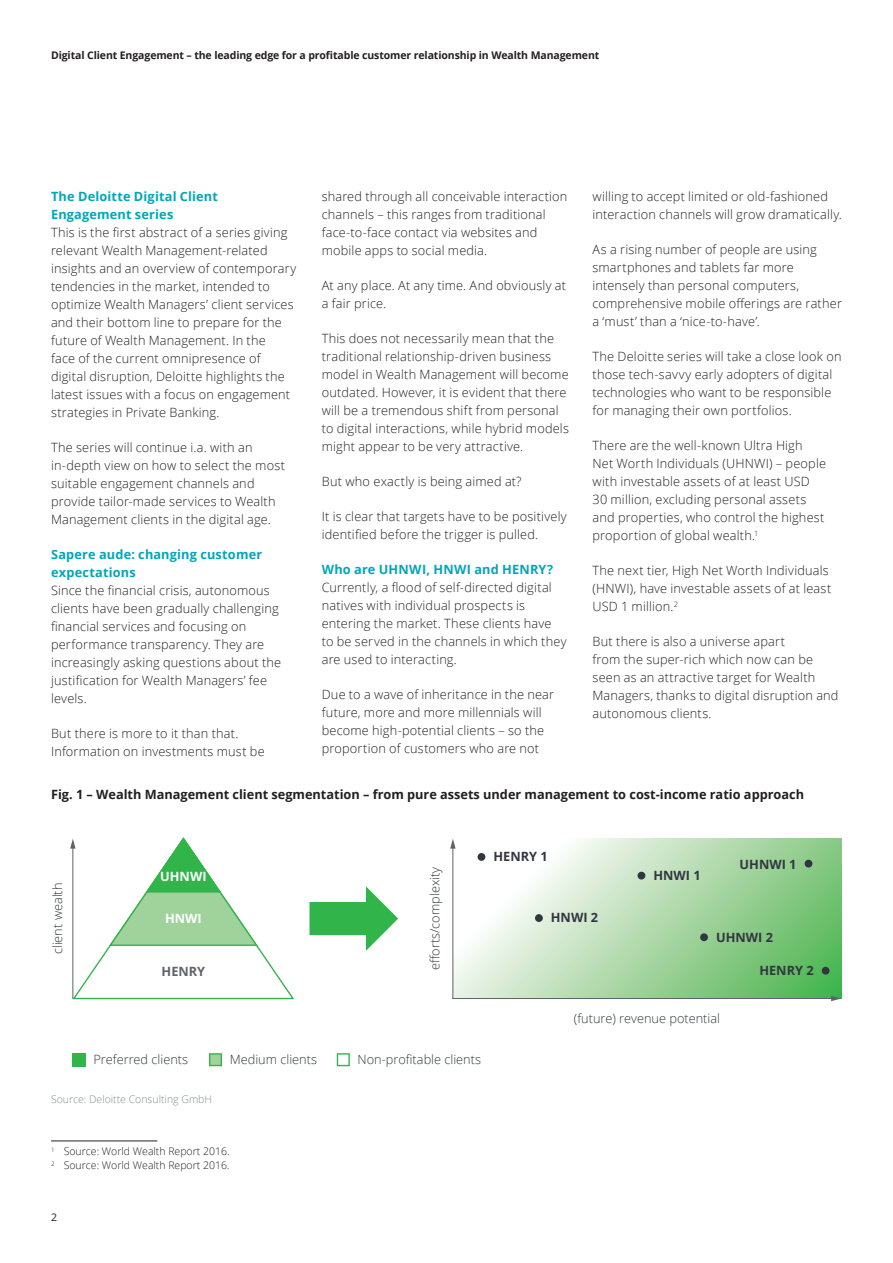
<style>
.page{position:relative;width:893px;height:1263px;background:#fff}
.page>*{position:absolute;margin:0;border:0;box-sizing:border-box;transform-origin:0 0}
.t1{font:300 12.75px/18px "Open Sans";letter-spacing:.015em;color:#231f20}
.t2{font:700 12.75px/18px "Open Sans";letter-spacing:.015em;color:#00a6b9}
.t3{font:300 12.75px "Open Sans";color:#323640}
.t4{font:700 12.75px "Open Sans";color:#231f20}
.t5{font:700 12.75px "Open Sans";color:#323640}
.t6{font:700 12.75px "Open Sans";color:#fff}
.t7{font:700 12.75px "Open Sans";color:#5f6369}
.t8{font:700 10.5px "Open Sans";letter-spacing:-.01em;color:#231f20}
.t9{font:300 10.5px/14.2px "Open Sans";color:#231f20}
.t10{font:300 10.5px "Open Sans";color:#868a8e}
.t11{font:10.5px "Open Sans";color:#231f20}
</style>
<div class="page">
<hr style="left:51px;top:1140px;width:106px;height:1px;background:#231f20">
<svg style="left:453px;top:839px;width:388px;height:159px"></svg>
<svg style="left:70px;top:837px;width:224px;height:163px"></svg>
<hr style="left:452px;top:847px;width:1px;height:151px;background:#5f6369">
<svg style="left:450px;top:839px;width:6px;height:10px"></svg>
<div style="left:309px;top:902px;width:61px;height:33px;background:#31b44a"></div>
<svg style="left:366px;top:886px;width:32px;height:65px"></svg>
<hr style="left:453px;top:998px;width:380px;height:1px;background:#5f6369">
<svg style="left:831px;top:996px;width:10px;height:5px"></svg>
<div style="left:73px;top:1053px;width:13px;height:13px;background:#31b44a"></div>
<svg style="left:209px;top:1053px;width:13px;height:13px"></svg>
<svg style="left:337px;top:1053px;width:13px;height:13px"></svg>
<div style="left:478px;top:853px;width:7px;height:8px;background:#323640;border-radius:50%"></div>
<div style="left:535px;top:914px;width:8px;height:8px;background:#323640;border-radius:50%"></div>
<div style="left:638px;top:872px;width:7px;height:7px;background:#323640;border-radius:50%"></div>
<div style="left:805px;top:860px;width:7px;height:7px;background:#323640;border-radius:50%"></div>
<div style="left:700px;top:933px;width:8px;height:8px;background:#323640;border-radius:50%"></div>
<div style="left:822px;top:967px;width:7px;height:8px;background:#323640;border-radius:50%"></div>
<p class="t8" style="left:51px;top:48px;width:550px">Digital Client Engagement – the leading edge for a profitable customer relationship in Wealth Management</p>
<p class="t2" style="left:51px;top:187px;width:168px">The Deloitte Digital Client<br>Engagement series</p>
<p class="t1" style="left:51px;top:223px;width:247px">This is the first abstract of a series giving relevant Wealth Management-related insights and an overview of contemporary tendencies in the market, intended to optimize Wealth Managers’ client services and their bottom line to prepare for the future of Wealth Management. In the<br>face of the current omnipresence of digital disruption, Deloitte highlights the latest issues with a focus on engagement strategies in Private Banking.</p>
<p class="t1" style="left:51px;top:438px;width:236px">The series will continue i.a. with an in-depth view on how to select the most suitable engagement channels and provide tailor-made services to Wealth Management clients in the digital age.</p>
<p class="t2" style="left:51px;top:545px;width:213px">Sapere aude: changing customer expectations</p>
<p class="t1" style="left:51px;top:581px;width:232px">Since the financial crisis, autonomous clients have been gradually challenging financial services and focusing on performance transparency. They are increasingly asking questions about the justification for Wealth Managers’ fee levels.</p>
<p class="t1" style="left:51px;top:724px;width:215px">But there is more to it than that.<br>Information on investments must be</p>
<p class="t1" style="left:322px;top:187px;width:247px">shared through all conceivable interaction channels – this ranges from traditional face-to-face contact via websites and mobile apps to social media.</p>
<p class="t1" style="left:322px;top:276px;width:246px">At any place. At any time. And obviously at a fair price.</p>
<p class="t1" style="left:322px;top:329px;width:249px">This does not necessarily mean that the traditional relationship-driven business model in Wealth Management will become outdated. However, it is evident that there will be a tremendous shift from personal to digital interactions, while hybrid models might appear to be very attractive.</p>
<p class="t1" style="left:322px;top:472px;width:201px">But who exactly is being aimed at?</p>
<p class="t1" style="left:322px;top:507px;width:247px">It is clear that targets have to be positively identified before the trigger is pulled.</p>
<p class="t2" style="left:322px;top:560px;width:233px">Who are UHNWI, HNWI and HENRY?</p>
<p class="t1" style="left:322px;top:578px;width:246px">Currently, a flood of self-directed digital natives with individual prospects is entering the market. These clients have<br>to be served in the channels in which they are used to interacting.</p>
<p class="t1" style="left:322px;top:685px;width:234px">Due to a wave of inheritance in the near future, more and more millennials will become high-potential clients – so the proportion of customers who are not</p>
<p class="t1" style="left:592px;top:187px;width:251px">willing to accept limited or old-fashioned interaction channels will grow dramatically.</p>
<p class="t1" style="left:592px;top:240px;width:251px">As a rising number of people are using smartphones and tablets far more intensely than personal computers, comprehensive mobile offerings are rather a ‘must’ than a ‘nice-to-have’.</p>
<p class="t1" style="left:592px;top:347px;width:251px">The Deloitte series will take a close look on those tech-savvy early adopters of digital technologies who want to be responsible for managing their own portfolios.</p>
<p class="t1" style="left:592px;top:436px;width:235px">There are the well-known Ultra High Net Worth Individuals (UHNWI) – people with investable assets of at least USD 30 million, excluding personal assets and properties, who control the highest proportion of global wealth.<sup>1</sup></p>
<p class="t1" style="left:592px;top:561px;width:240px">The next tier, High Net Worth Individuals (HNWI), have investable assets of at least<br>USD 1 million.<sup>2</sup></p>
<p class="t1" style="left:592px;top:632px;width:248px">But there is also a universe apart<br>from the super-rich which now can be seen as an attractive target for Wealth Managers, thanks to digital disruption and autonomous clients.</p>
<p class="t4" style="left:51px;top:785px;width:755px">Fig. 1 – Wealth Management client segmentation – from pure assets under management to cost-income ratio approach</p>
<p class="t3" style="left:49px;top:954px;width:73px;rotate:-90deg">client wealth</p>
<p class="t6" style="left:160px;top:867px;width:48px">UHNWI</p>
<p class="t6" style="left:165px;top:909px;width:38px">HNWI</p>
<p class="t7" style="left:162px;top:962px;width:45px">HENRY</p>
<p class="t3" style="left:426px;top:970px;width:105px;rotate:-90deg">efforts/complexity</p>
<p class="t5" style="left:493px;top:847px;width:56px">HENRY 1</p>
<p class="t5" style="left:551px;top:908px;width:49px">HNWI 2</p>
<p class="t5" style="left:653px;top:867px;width:49px">HNWI 1</p>
<p class="t5" style="left:740px;top:855px;width:58px">UHNWI 1</p>
<p class="t5" style="left:716px;top:928px;width:58px">UHNWI 2</p>
<p class="t5" style="left:759px;top:961px;width:56px">HENRY 2</p>
<p class="t3" style="left:93px;top:1050px;width:96px">Preferred clients</p>
<p class="t3" style="left:230px;top:1050px;width:89px">Medium clients</p>
<p class="t3" style="left:358px;top:1050px;width:125px">Non-profitable clients</p>
<p class="t10" style="left:51px;top:1092px;width:163px">Source: Deloitte Consulting GmbH</p>
<p class="t3" style="left:574px;top:1009px;width:148px">(future) revenue potential</p>
<p class="t9" style="left:51px;top:1144px;width:180px"><sup>1</sup> Source: World Wealth Report 2016.<br><sup>2</sup> Source: World Wealth Report 2016.</p>
<p class="t11" style="left:51px;top:1210px;width:8px">2</p>
</div>
